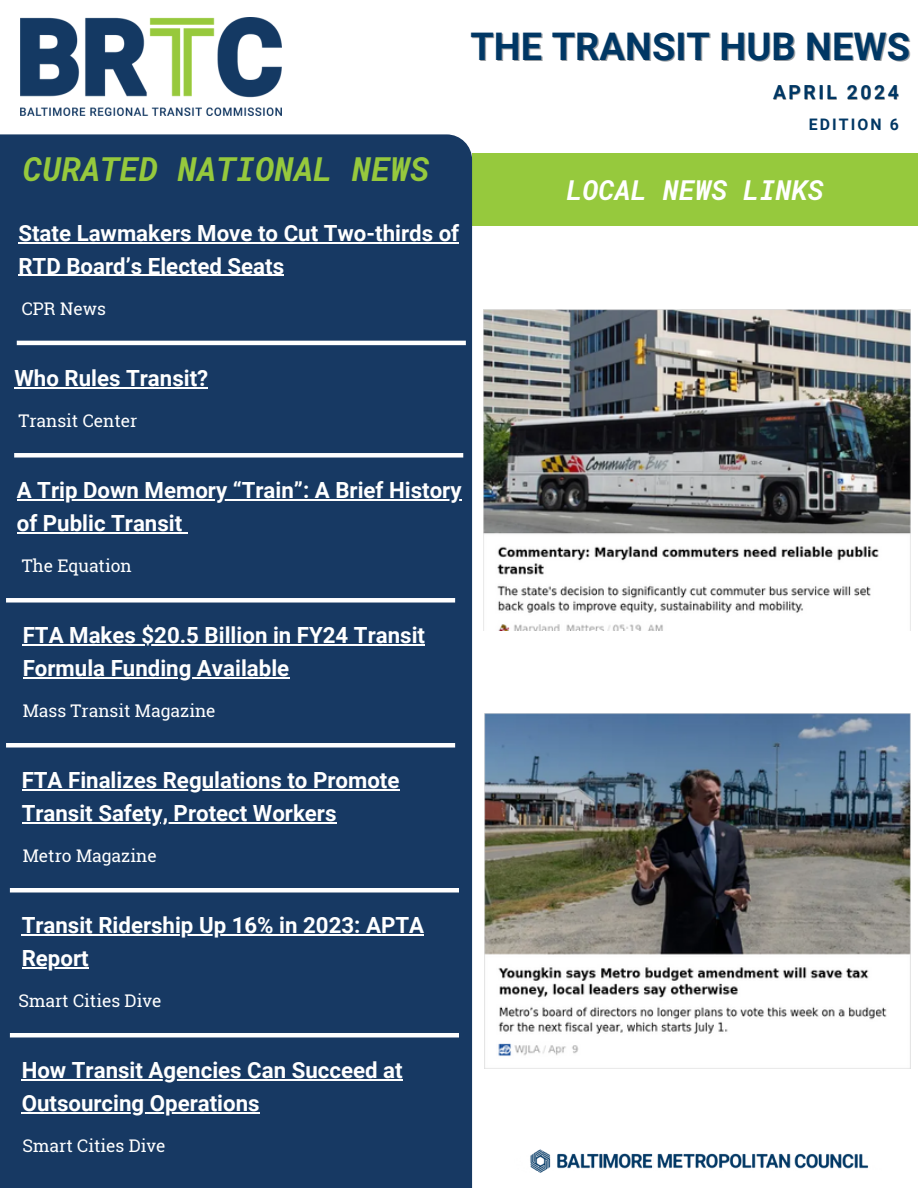
<style>
.page{position:relative;width:918px;height:1188px;background:#fff}
.page>*{position:absolute;margin:0;border:0;box-sizing:border-box;transform-origin:0 0}
.t1{font:700 38.1px "Roboto";color:#003764}
.t2{font:italic 700 33px "Roboto Mono";color:#96c93d}
.t3{font:italic 700 27.45px "Roboto Mono";color:#fff}
.t4{font:700 22.2px/32.7px "Roboto";color:#fff}
.t5{font:700 19.35px "Roboto";letter-spacing:.13em;color:#003764}
.t6{font:17.4px "Roboto Slab";color:#fff}
.t7{font:700 15.9px "Roboto";letter-spacing:.13em;color:#003764}
</style>
<div class="page">
<div style="left:472px;top:154px;width:446px;height:72px;background:#96c93d"></div>
<div style="left:0;top:134px;width:472px;height:1054px;background:#173963"></div>
<hr style="left:17px;top:341px;width:449px;height:4px;background:#fff">
<div style="left:14px;top:453px;width:449px;height:5px;background:#fff"></div>
<div style="left:6px;top:598px;width:449px;height:5px;background:#fff"></div>
<div style="left:6px;top:743px;width:449px;height:5px;background:#fff"></div>
<hr style="left:10px;top:1033px;width:449px;height:4px;background:#fff">
<div style="left:10px;top:888px;width:449px;height:5px;background:#fff"></div>
<img style="left:20px;top:17px;width:261px;height:98px">
<img style="left:530px;top:1149px;width:339px;height:24px">
<hr style="left:17px;top:500px;width:445px;height:1px;background:#fff">
<hr style="left:17px;top:532px;width:165px;height:1px;background:#fff">
<hr style="left:23px;top:645px;width:402px;height:1px;background:#fff">
<hr style="left:23px;top:677px;width:266px;height:1px;background:#fff">
<hr style="left:22px;top:790px;width:378px;height:1px;background:#fff">
<hr style="left:22px;top:822px;width:315px;height:1px;background:#fff">
<hr style="left:22px;top:935px;width:402px;height:1px;background:#fff">
<hr style="left:22px;top:967px;width:67px;height:1px;background:#fff">
<hr style="left:22px;top:1079px;width:381px;height:2px;background:#fff">
<hr style="left:22px;top:1112px;width:238px;height:1px;background:#fff">
<hr style="left:18px;top:242px;width:441px;height:1px;background:#fff">
<hr style="left:18px;top:275px;width:266px;height:1px;background:#fff">
<img style="left:484px;top:309px;width:427px;height:322px">
<img style="left:484px;top:714px;width:426px;height:354px">
<hr style="left:15px;top:387px;width:193px;height:1px;background:#fff">
<h2 class="t2" style="left:23px;top:146px;width:408px">CURATED NATIONAL NEWS</h2>
<p class="t4" style="left:18px;top:217px;width:442px">State Lawmakers Move to Cut Two-thirds of<br>RTD Board’s Elected Seats</p>
<p class="t6" style="left:22px;top:297px;width:86px">CPR News</p>
<h3 class="t1" style="left:470px;top:24px;width:441px">THE TRANSIT HUB NEWS</h3>
<p class="t5" style="left:773px;top:81px;width:127px">APRIL 2024</p>
<h5 class="t7" style="left:809px;top:115px;width:91px">EDITION 6</h5>
<h4 class="t3" style="left:566px;top:171px;width:259px">LOCAL NEWS LINKS</h4>
<p class="t4" style="left:15px;top:362px;width:195px">Who Rules Transit?</p>
<h5 class="t6" style="left:18px;top:409px;width:120px">Transit Center</h5>
<p class="t4" style="left:17px;top:474px;width:446px">A Trip Down Memory “Train”: A Brief History of Public Transit</p>
<h5 class="t6" style="left:22px;top:554px;width:112px">The Equation</h5>
<p class="t4" style="left:23px;top:619px;width:404px">FTA Makes $20.5 Billion in FY24 Transit</p>
<h5 class="t4" style="left:23px;top:652px;width:268px">Formula Funding Available</h5>
<p class="t6" style="left:23px;top:699px;width:194px">Mass Transit Magazine</p>
<h5 class="t4" style="left:22px;top:764px;width:379px">FTA Finalizes Regulations to Promote</h5>
<p class="t4" style="left:22px;top:797px;width:316px">Transit Safety, Protect Workers</p>
<h5 class="t6" style="left:23px;top:844px;width:136px">Metro Magazine</h5>
<p class="t4" style="left:22px;top:909px;width:404px">Transit Ridership Up 16% in 2023: APTA</p>
<h3 class="t4" style="left:22px;top:942px;width:68px">Report</h3>
<h5 class="t6" style="left:18px;top:989px;width:145px">Smart Cities Dive</h5>
<p class="t4" style="left:22px;top:1054px;width:382px">How Transit Agencies Can Succeed at</p>
<p class="t4" style="left:22px;top:1087px;width:240px">Outsourcing Operations</p>
<p class="t6" style="left:23px;top:1134px;width:145px">Smart Cities Dive</p>
</div>
